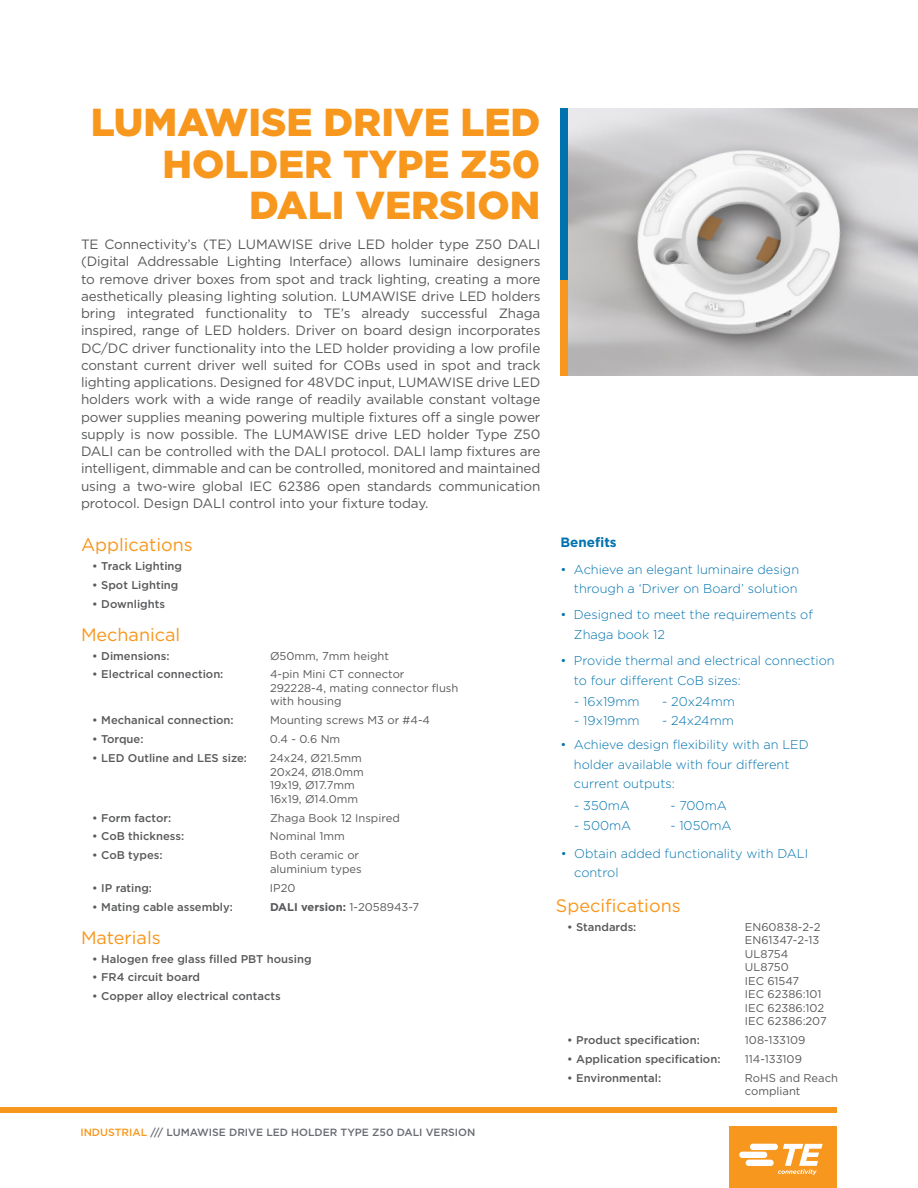
<style>
.page{position:relative;width:918px;height:1188px;background:#fff}
.page>*{position:absolute;margin:0;border:0;box-sizing:border-box;transform-origin:0 0}
.Orange_BODY_HEADINGS{font:900 39px/42px "Gotham";color:#f8971d;text-align:right}
.Orange_BODY_HEADINGS-2{font:18px "Gotham";color:#f8971d}
.TEXT_UNDER_BLUE_HEAD{font:13.5px/17.2px "Gotham";letter-spacing:-.01em;color:#58595b;text-align:justify}
.KEY_FEATURE__TITLE{font:700 13.5px "Gotham";color:#0073ae}
.t1{font:300 12.75px/19.5px "Gotham";color:#0073ae}
.t2{font:500 11.25px "Gotham";color:#58595b}
.t3{font:11.25px/13.5px "Gotham";color:#58595b}
.t4{font:700 11.25px "Gotham";color:#58595b}
.B_Footer_Info{font:500 10.5px "Gotham";color:#696b73}
.s1{font-weight:400}
.s2{color:#f8971d}
</style>
<div class="page">
<img style="left:568px;top:108px;width:350px;height:268px">
<div style="left:560px;top:108px;width:8px;height:172px;background:#0073ae"></div>
<div style="left:560px;top:280px;width:8px;height:96px;background:#f8971d"></div>
<div style="left:0;top:1107px;width:837px;height:6px;background:#f8971d"></div>
<div style="left:729px;top:1126px;width:108px;height:62px;background:#f8971d"></div>
<svg style="left:739px;top:1144px;width:84px;height:31px"></svg>
<p class="Orange_BODY_HEADINGS" style="left:91px;top:101px;width:451px">LUMAWISE DRIVE LED<br>HOLDER TYPE Z50</p>
<p class="Orange_BODY_HEADINGS" style="left:249px;top:183px;width:293px">DALI VERSION</p>
<p class="TEXT_UNDER_BLUE_HEAD" style="left:81px;top:236px;width:461px">TE Connectivity’s (TE) LUMAWISE drive LED holder type Z50 DALI (Digital Addressable Lighting Interface) allows luminaire designers to remove driver boxes from spot and track lighting, creating a more aesthetically pleasing lighting solution. LUMAWISE drive LED holders bring integrated functionality to TE’s already successful Zhaga inspired, range of LED holders. Driver on board design incorporates DC/DC driver functionality into the LED holder providing a low profile constant current driver well suited for COBs used in spot and track lighting applications. Designed for 48VDC input, LUMAWISE drive LED holders work with a wide range of readily available constant voltage power supplies meaning powering multiple fixtures off a single power supply is now possible. The LUMAWISE drive LED holder Type Z50<br>DALI can be controlled with the DALI protocol. DALI lamp fixtures are intelligent, dimmable and can be controlled, monitored and maintained using a two-wire global IEC 62386 open standards communication protocol. Design DALI control into your fixture today.</p>
<p class="Orange_BODY_HEADINGS-2" style="left:81px;top:533px;width:113px">Applications</p>
<p class="t2" style="left:92px;top:558px;width:91px">• Track Lighting</p>
<p class="t2" style="left:92px;top:577px;width:88px">• Spot Lighting</p>
<p class="t2" style="left:92px;top:596px;width:74px">• Downlights</p>
<p class="Orange_BODY_HEADINGS-2" style="left:81px;top:623px;width:101px">Mechanical</p>
<p class="t2" style="left:92px;top:648px;width:79px">• Dimensions:</p>
<p class="t3" style="left:270px;top:649px;width:120px">Ø50mm, 7mm height</p>
<p class="t2" style="left:92px;top:667px;width:133px">• Electrical connection:</p>
<p class="t3" style="left:270px;top:667px;width:190px">4-pin Mini CT connector<br>292228-4, mating connector flush with housing</p>
<p class="t2" style="left:92px;top:713px;width:143px">• Mechanical connection:</p>
<p class="t3" style="left:270px;top:713px;width:162px">Mounting screws M3 or #4-4</p>
<p class="t2" style="left:92px;top:732px;width:53px">• Torque:</p>
<p class="t3" style="left:270px;top:732px;width:72px">0.4 - 0.6 Nm</p>
<p class="t2" style="left:92px;top:751px;width:156px">• LED Outline and LES size:</p>
<p class="t3" style="left:270px;top:751px;width:96px">24x24, Ø21.5mm<br>20x24, Ø18.0mm<br>19x19, Ø17.7mm<br>16x19, Ø14.0mm</p>
<p class="t2" style="left:92px;top:810px;width:81px">• Form factor:</p>
<p class="t3" style="left:270px;top:811px;width:131px">Zhaga Book 12 Inspired</p>
<p class="t2" style="left:92px;top:829px;width:93px">• CoB thickness:</p>
<p class="t3" style="left:270px;top:829px;width:77px">Nominal 1mm</p>
<p class="t2" style="left:92px;top:848px;width:72px">• CoB types:</p>
<p class="t3" style="left:270px;top:848px;width:93px">Both ceramic or aluminium types</p>
<p class="t2" style="left:92px;top:880px;width:61px">• IP rating:</p>
<p class="t3" style="left:270px;top:881px;width:27px">IP20</p>
<p class="t2" style="left:92px;top:899px;width:142px">• Mating cable assembly:</p>
<p class="t4" style="left:270px;top:899px;width:151px">DALI version: <span class="s1">1-2058943-7</span></p>
<p class="Orange_BODY_HEADINGS-2" style="left:81px;top:926px;width:81px">Materials</p>
<p class="t2" style="left:92px;top:951px;width:221px">• Halogen free glass filled PBT housing</p>
<p class="t2" style="left:92px;top:970px;width:109px">• FR4 circuit board</p>
<p class="t2" style="left:92px;top:989px;width:190px">• Copper alloy electrical contacts</p>
<p class="B_Footer_Info" style="left:80px;top:1126px;width:397px"><span class="s2">INDUSTRIAL</span> /// LUMAWISE DRIVE LED HOLDER TYPE Z50 DALI VERSION</p>
<p class="KEY_FEATURE__TITLE" style="left:560px;top:534px;width:58px">Benefits</p>
<p class="t1" style="left:560px;top:559px;width:240px;text-align:right">• Achieve an elegant luminaire design through a ‘Driver on Board’ solution</p>
<p class="t1" style="left:574px;top:605px;width:241px;text-indent:-14px">• Designed to meet the requirements of<br>Zhaga book 12</p>
<p class="t1" style="left:574px;top:650px;width:262px;text-indent:-14px">• Provide thermal and electrical connection to four different CoB sizes:</p>
<p class="t1" style="left:574px;top:691px;width:67px">- 16x19mm</p>
<p class="t1" style="left:574px;top:711px;width:67px">- 19x19mm</p>
<p class="t1" style="left:662px;top:691px;width:74px">- 20x24mm</p>
<p class="t1" style="left:662px;top:711px;width:73px">- 24x24mm</p>
<p class="t1" style="left:574px;top:734px;width:236px;text-indent:-14px">• Achieve design flexibility with an LED holder available with four different current outputs:</p>
<p class="t1" style="left:574px;top:795px;width:57px">- 350mA</p>
<p class="t1" style="left:574px;top:815px;width:59px">- 500mA</p>
<p class="t1" style="left:670px;top:795px;width:58px">- 700mA</p>
<p class="t1" style="left:670px;top:815px;width:63px">- 1050mA</p>
<p class="t1" style="left:574px;top:843px;width:235px;text-indent:-14px">• Obtain added functionality with DALI control</p>
<p class="Orange_BODY_HEADINGS-2" style="left:556px;top:894px;width:126px">Specifications</p>
<p class="t2" style="left:567px;top:919px;width:71px">• Standards:</p>
<p class="t3" style="left:745px;top:920px;width:83px">EN60838-2-2<br>EN61347-2-13<br>UL8754<br>UL8750<br>IEC 61547<br>IEC 62386:101<br>IEC 62386:102<br>IEC 62386:207</p>
<p class="t2" style="left:567px;top:1033px;width:134px">• Product specification:</p>
<p class="t3" style="left:745px;top:1033px;width:62px">108-133109</p>
<p class="t2" style="left:567px;top:1052px;width:155px">• Application specification:</p>
<p class="t3" style="left:745px;top:1052px;width:59px">114-133109</p>
<p class="t2" style="left:567px;top:1070px;width:96px">• Environmental:</p>
<p class="t3" style="left:745px;top:1071px;width:95px">RoHS and Reach compliant</p>
</div>
